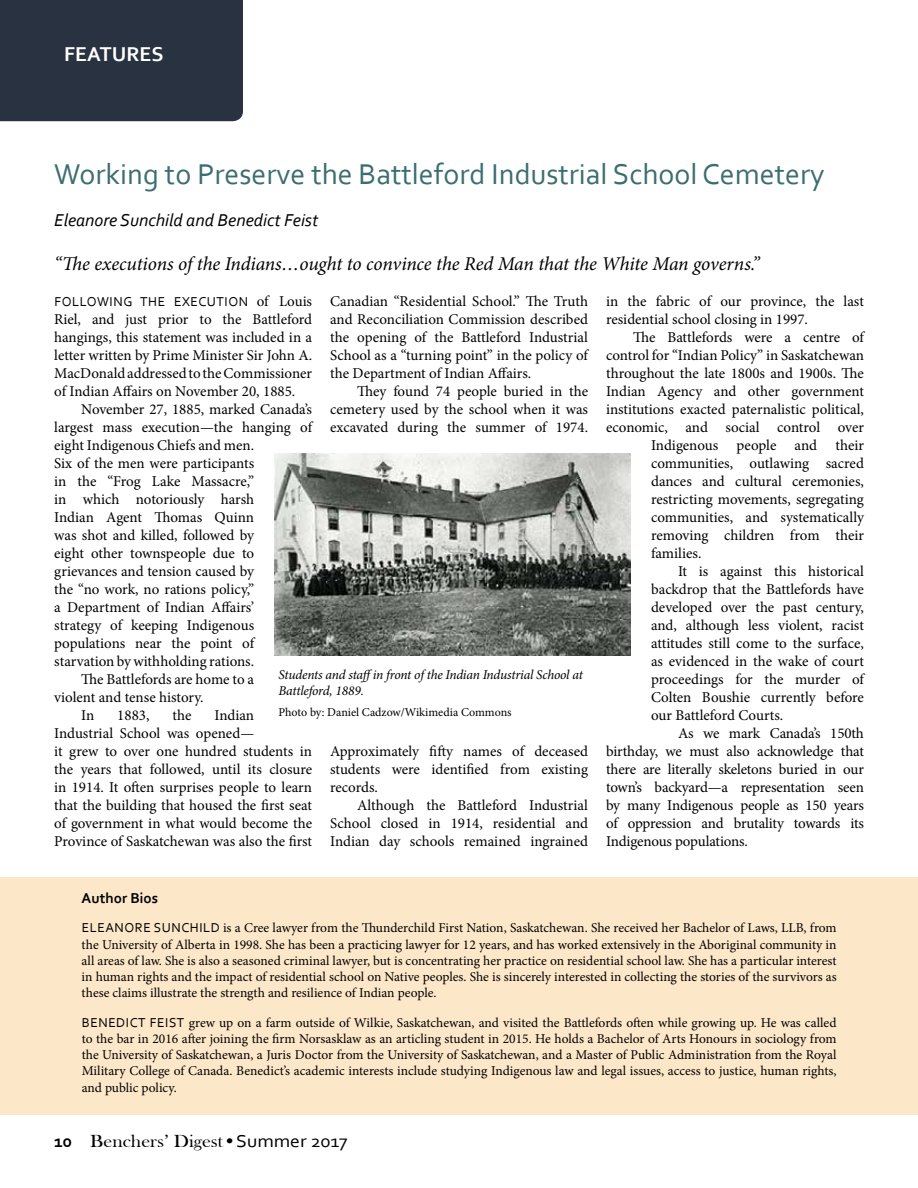
<style>
.page{position:relative;width:918px;height:1188px;background:#fff}
.page>*{position:absolute;margin:0;border:0;box-sizing:border-box;transform-origin:0 0}
.t1{font:30px "Corbel";color:#3c6e71}
.t2{font:700 21px "Corbel";color:#fff}
.t3{font:italic 19.5px "Minion Pro";letter-spacing:-.01em;color:#000}
.t4{font:italic 18px "Corbel";color:#000}
.t5{font:18px "Bask Old Face";color:#000;scale:1.1 1}
.t6{font:15px/18px "Minion Pro";letter-spacing:-.005em;color:#000;text-align:justify}
.t7{font:700 15px "Corbel";color:#000}
.t8{font:13.5px/16.2px "Minion Pro";color:#000;text-align:justify}
.t9{font:italic 13.5px/16.2px "Minion Pro";letter-spacing:-.02em;color:#000}
.t10{font:13.5px "Corbel";letter-spacing:.04em;color:#000}
.t11{font:12px "Minion Pro";color:#000}
.s1{font-family:"Minion Pro";font-size:15px}
.s2{font-family:"Corbel"}
.s3{font-family:"Corbel";font-weight:700}
</style>
<div class="page">
<div style="left:0;top:0;width:243px;height:121px;background:#293241"></div>
<div style="left:0;top:877px;width:918px;height:238px;background:#fce7c8"></div>
<img style="left:275px;top:454px;width:356px;height:202px">
<h2 class="t2" style="left:64px;top:41px;width:101px">FEATURES</h2>
<h1 class="t1" style="left:54px;top:156px;width:772px">Working to Preserve the Battleford Industrial School Cemetery</h1>
<p class="t4" style="left:54px;top:209px;width:265px">Eleanore Sunchild and Benedict Feist</p>
<h3 class="t3" style="left:54px;top:250px;width:707px">“The executions of the Indians…ought to convince the Red Man that the White Man governs.”</h3>
<p class="t10" style="left:55px;top:293px;width:259px">FOLLOWING THE EXECUTION <span class="s1">of Louis</span></p>
<p class="t6" style="left:54px;top:310px;width:259px">Riel, and just prior to the Battleford hangings, this statement was included in a letter written by Prime Minister Sir John A.<br>MacDonald addressed to the Commissioner of Indian Affairs on November 20, 1885.</p>
<p class="t6" style="left:81px;top:400px;width:232px">November 27, 1885, marked Canada’s</p>
<p class="t6" style="left:54px;top:418px;width:259px">largest mass execution—the hanging of</p>
<p class="t6" style="left:54px;top:436px;width:201px">eight Indigenous Chiefs and men.</p>
<p class="t6" style="left:54px;top:454px;width:201px">Six of the men were participants</p>
<p class="t6" style="left:54px;top:472px;width:201px">in the “Frog Lake Massacre,”</p>
<p class="t6" style="left:54px;top:490px;width:201px">in which notoriously harsh</p>
<p class="t6" style="left:54px;top:508px;width:201px">Indian Agent Thomas Quinn</p>
<p class="t6" style="left:54px;top:526px;width:201px">was shot and killed, followed by</p>
<p class="t6" style="left:54px;top:544px;width:201px">eight other townspeople due to</p>
<p class="t6" style="left:54px;top:562px;width:201px">grievances and tension caused by</p>
<p class="t6" style="left:54px;top:580px;width:201px">the “no work, no rations policy,”</p>
<p class="t6" style="left:54px;top:598px;width:201px">a Department of Indian Affairs’</p>
<p class="t6" style="left:54px;top:616px;width:201px">strategy of keeping Indigenous</p>
<p class="t6" style="left:54px;top:634px;width:201px">populations near the point of</p>
<p class="t6" style="left:54px;top:652px;width:201px">starvation by withholding rations.</p>
<p class="t6" style="left:81px;top:670px;width:174px">The Battlefords are home to a</p>
<p class="t6" style="left:54px;top:688px;width:151px">violent and tense history.</p>
<p class="t6" style="left:81px;top:706px;width:15px">In</p>
<p class="t6" style="left:117px;top:706px;width:34px">1883,</p>
<p class="t6" style="left:173px;top:706px;width:20px">the</p>
<p class="t6" style="left:330px;top:292px;width:259px">Canadian “Residential School.” The Truth and Reconciliation Commission described the opening of the Battleford Industrial School as a “turning point” in the policy of the Department of Indian Affairs.</p>
<p class="t6" style="left:330px;top:382px;width:259px;text-indent:27px">They found 74 people buried in the cemetery used by the school when it was excavated during the summer of 1974.</p>
<p class="t6" style="left:606px;top:292px;width:259px">in the fabric of our province, the last residential school closing in 1997.</p>
<p class="t6" style="left:633px;top:328px;width:232px">The Battlefords were a centre of</p>
<p class="t6" style="left:606px;top:346px;width:259px">control for “Indian Policy” in Saskatchewan</p>
<p class="t6" style="left:606px;top:364px;width:259px">throughout the late 1800s and 1900s. The</p>
<p class="t6" style="left:606px;top:382px;width:259px">Indian Agency and other government</p>
<p class="t6" style="left:606px;top:400px;width:259px">institutions exacted paternalistic political,</p>
<p class="t6" style="left:606px;top:418px;width:259px">economic, and social control over</p>
<p class="t6" style="left:651px;top:436px;width:214px">Indigenous people and their</p>
<p class="t6" style="left:651px;top:454px;width:214px">communities, outlawing sacred</p>
<p class="t6" style="left:651px;top:472px;width:214px">dances and cultural ceremonies,</p>
<p class="t6" style="left:651px;top:490px;width:214px">restricting movements, segregating</p>
<p class="t6" style="left:651px;top:508px;width:214px">communities, and systematically</p>
<p class="t6" style="left:651px;top:526px;width:214px">removing children from their</p>
<p class="t6" style="left:651px;top:544px;width:52px">families.</p>
<p class="t6" style="left:678px;top:562px;width:187px">It is against this historical</p>
<p class="t6" style="left:651px;top:580px;width:214px">backdrop that the Battlefords have</p>
<p class="t6" style="left:651px;top:598px;width:214px">developed over the past century,</p>
<p class="t6" style="left:651px;top:616px;width:214px">and, although less violent, racist</p>
<p class="t6" style="left:651px;top:634px;width:214px">attitudes still come to the surface,</p>
<p class="t6" style="left:651px;top:652px;width:214px">as evidenced in the wake of court</p>
<p class="t6" style="left:651px;top:670px;width:214px">proceedings for the murder of</p>
<p class="t6" style="left:651px;top:688px;width:214px">Colten Boushie currently before</p>
<p class="t6" style="left:651px;top:706px;width:134px">our Battleford Courts.</p>
<p class="t6" style="left:678px;top:724px;width:187px">As we mark Canada’s 150th</p>
<p class="t6" style="left:606px;top:742px;width:259px">birthday, we must also acknowledge that</p>
<p class="t6" style="left:606px;top:760px;width:259px">there are literally skeletons buried in our</p>
<p class="t6" style="left:606px;top:778px;width:259px">town’s backyard—a representation seen</p>
<p class="t6" style="left:606px;top:796px;width:259px">by many Indigenous people as 150 years</p>
<p class="t6" style="left:606px;top:814px;width:259px">of oppression and brutality towards its</p>
<p class="t6" style="left:606px;top:832px;width:143px">Indigenous populations.</p>
<p class="t9" style="left:279px;top:666px;width:306px">Students and staffin front of the Indian Industrial School at<br>Battleford, 1889.</p>
<p class="t11" style="left:279px;top:704px;width:235px">Photo by: Daniel Cadzow/Wikimedia Commons</p>
<p class="t6" style="left:54px;top:706px;width:259px;text-align:left;text-indent:160px">Indian Industrial School was opened—<br>it grew to over one hundred students in the years that followed, until its closure in 1914. It often surprises people to learn that the building that housed the first seat of government in what would become the Province of Saskatchewan was also the first</p>
<p class="t6" style="left:330px;top:742px;width:259px">Approximately fifty names of deceased students were identified from existing records.</p>
<p class="t6" style="left:330px;top:796px;width:259px;text-indent:27px">Although the Battleford Industrial School closed in 1914, residential and Indian day schools remained ingrained</p>
<p class="t7" style="left:82px;top:888px;width:78px">Author Bios</p>
<p class="t8" style="left:82px;top:920px;width:756px"><span class="s2">ELEANORE SUNCHILD</span> is a Cree lawyer from the Thunderchild First Nation, Saskatchewan. She received her Bachelor of Laws, LLB, from the University of Alberta in 1998. She has been a practicing lawyer for 12 years, and has worked extensively in the Aboriginal community in all areas of law. She is also a seasoned criminal lawyer, but is concentrating her practice on residential school law. She has a particular interest in human rights and the impact of residential school on Native peoples. She is sincerely interested in collecting the stories of the survivors as these claims illustrate the strength and resilience of Indian people.</p>
<p class="t8" style="left:82px;top:1015px;width:757px"><span class="s2">BENEDICT FEIST</span> grew up on a farm outside of Wilkie, Saskatchewan, and visited the Battlefords often while growing up. He was called to the bar in 2016 after joining the firm Norsasklaw as an articling student in 2015. He holds a Bachelor of Arts Honours in sociology from the University of Saskatchewan, a Juris Doctor from the University of Saskatchewan, and a Master of Public Administration from the Royal Military College of Canada. Benedict’s academic interests include studying Indigenous law and legal issues, access to justice, human rights, and public policy.</p>
<p class="t5" style="left:54px;top:1132px;width:268px"><span class="s3">10</span> Benchers’ Digest•<span class="s2">Summer 2017</span></p>
</div>
